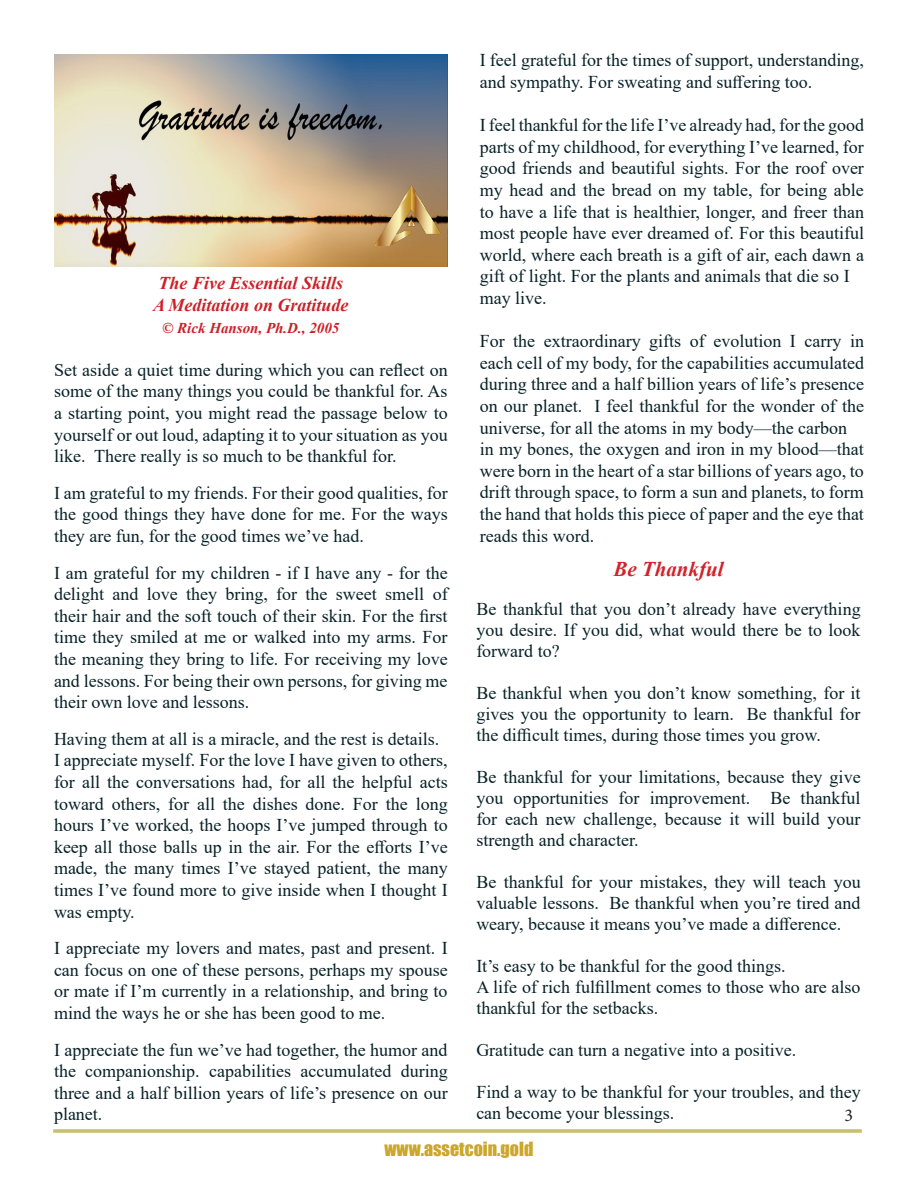
<style>
.page{position:relative;width:918px;height:1188px;background:#fff}
.page>*{position:absolute;margin:0;border:0;box-sizing:border-box;transform-origin:0 0}
.t1{font:italic 700 21px "Times New Roman";color:#d1232a}
.t2{font:18px/21.6px "Times New Roman";color:#072127;text-align:justify}
.t3{font:italic 700 18px "Times New Roman";color:#cd2027}
.t4{font:18px "Impact";color:#cba72b}
.t5{font:18px "Minion Pro";color:#231f20}
.t6{font:italic 700 15px "Times New Roman";color:#cd2027}
</style>
<div class="page">
<hr style="left:53px;top:1129px;width:809px;height:1px;background:#b4aa33">
<hr style="left:53px;top:1131px;width:809px;height:1px;background:#b4aa33">
<hr style="left:53px;top:1132px;width:809px;height:1px;background:#b4aa33">
<img style="left:54px;top:54px;width:394px;height:212px">
<img style="left:375px;top:185px;width:66px;height:61px">
<p class="t3" style="left:159px;top:271px;width:186px">The Five Essential Skills</p>
<p class="t3" style="left:153px;top:292px;width:197px">A Meditation on Gratitude</p>
<p class="t6" style="left:162px;top:317px;width:179px">© Rick Hanson, Ph.D., 2005</p>
<p class="t2" style="left:54px;top:358px;width:395px">Set aside a quiet time during which you can reflect on some of the many things you could be thankful for. As a starting point, you might read the passage below to yourself or out loud, adapting it to your situation as you like. There really is so much to be thankful for.</p>
<p class="t2" style="left:54px;top:481px;width:395px">I am grateful to my friends. For their good qualities, for the good things they have done for me. For the ways they are fun, for the good times we’ve had.</p>
<p class="t2" style="left:54px;top:561px;width:395px">I am grateful for my children - if I have any - for the delight and love they bring, for the sweet smell of their hair and the soft touch of their skin. For the first time they smiled at me or walked into my arms. For the meaning they bring to life. For receiving my love and lessons. For being their own persons, for giving me their own love and lessons.</p>
<p class="t2" style="left:54px;top:727px;width:387px">Having them at all is a miracle, and the rest is details.</p>
<p class="t2" style="left:54px;top:749px;width:395px">I appreciate myself. For the love I have given to others, for all the conversations had, for all the helpful acts toward others, for all the dishes done. For the long hours I’ve worked, the hoops I’ve jumped through to keep all those balls up in the air. For the efforts I’ve made, the many times I’ve stayed patient, the many times I’ve found more to give inside when I thought I was empty.</p>
<p class="t2" style="left:54px;top:937px;width:395px">I appreciate my lovers and mates, past and present. I can focus on one of these persons, perhaps my spouse or mate if I’m currently in a relationship, and bring to mind the ways he or she has been good to me.</p>
<p class="t2" style="left:54px;top:1038px;width:395px">I appreciate the fun we’ve had together, the humor and the companionship. capabilities accumulated during three and a half billion years of life’s presence on our planet.</p>
<p class="t2" style="left:480px;top:49px;width:386px">I feel grateful for the times of support, understanding, and sympathy. For sweating and suffering too.</p>
<p class="t2" style="left:480px;top:114px;width:386px">I feel thankful for the life I’ve already had, for the good parts of my childhood, for everything I’ve learned, for good friends and beautiful sights. For the roof over my head and the bread on my table, for being able to have a life that is healthier, longer, and freer than most people have ever dreamed of. For this beautiful world, where each breath is a gift of air, each dawn a gift of light. For the plants and animals that die so I</p>
<p class="t2" style="left:480px;top:287px;width:68px">may live.</p>
<p class="t2" style="left:480px;top:330px;width:386px">For the extraordinary gifts of evolution I carry in each cell of my body, for the capabilities accumulated during three and a half billion years of life’s presence on our planet. I feel thankful for the wonder of the universe, for all the atoms in my body—the carbon</p>
<p class="t2" style="left:480px;top:438px;width:386px">in my bones, the oxygen and iron in my blood—that were born in the heart of a star billions of years ago, to drift through space, to form a sun and planets, to form the hand that holds this piece of paper and the eye that reads this word.</p>
<p class="t1" style="left:613px;top:554px;width:112px">Be Thankful</p>
<p class="t2" style="left:476px;top:598px;width:386px;line-height:21px">Be thankful that you don’t already have everything you desire. If you did, what would there be to look forward to?</p>
<p class="t2" style="left:476px;top:682px;width:386px;line-height:21px">Be thankful when you don’t know something, for it gives you the opportunity to learn. Be thankful for the difficult times, during those times you grow.</p>
<p class="t2" style="left:476px;top:766px;width:386px;line-height:21px">Be thankful for your limitations, because they give you opportunities for improvement. Be thankful for each new challenge, because it will build your strength and character.</p>
<p class="t2" style="left:476px;top:871px;width:386px;line-height:21px">Be thankful for your mistakes, they will teach you valuable lessons. Be thankful when you’re tired and weary, because it means you’ve made a difference.</p>
<p class="t2" style="left:476px;top:954px;width:311px">It’s easy to be thankful for the good things.</p>
<p class="t2" style="left:476px;top:976px;width:386px;line-height:21px">A life of rich fulfillment comes to those who are also thankful for the setbacks.</p>
<p class="t2" style="left:476px;top:1038px;width:321px">Gratitude can turn a negative into a positive.</p>
<p class="t2" style="left:476px;top:1081px;width:386px;line-height:21px">Find a way to be thankful for your troubles, and they can become your blessings.</p>
<p class="t5" style="left:845px;top:1103px;width:10px">3</p>
<p class="t4" style="left:385px;top:1135px;width:150px">www.assetcoin.gold</p>
</div>
